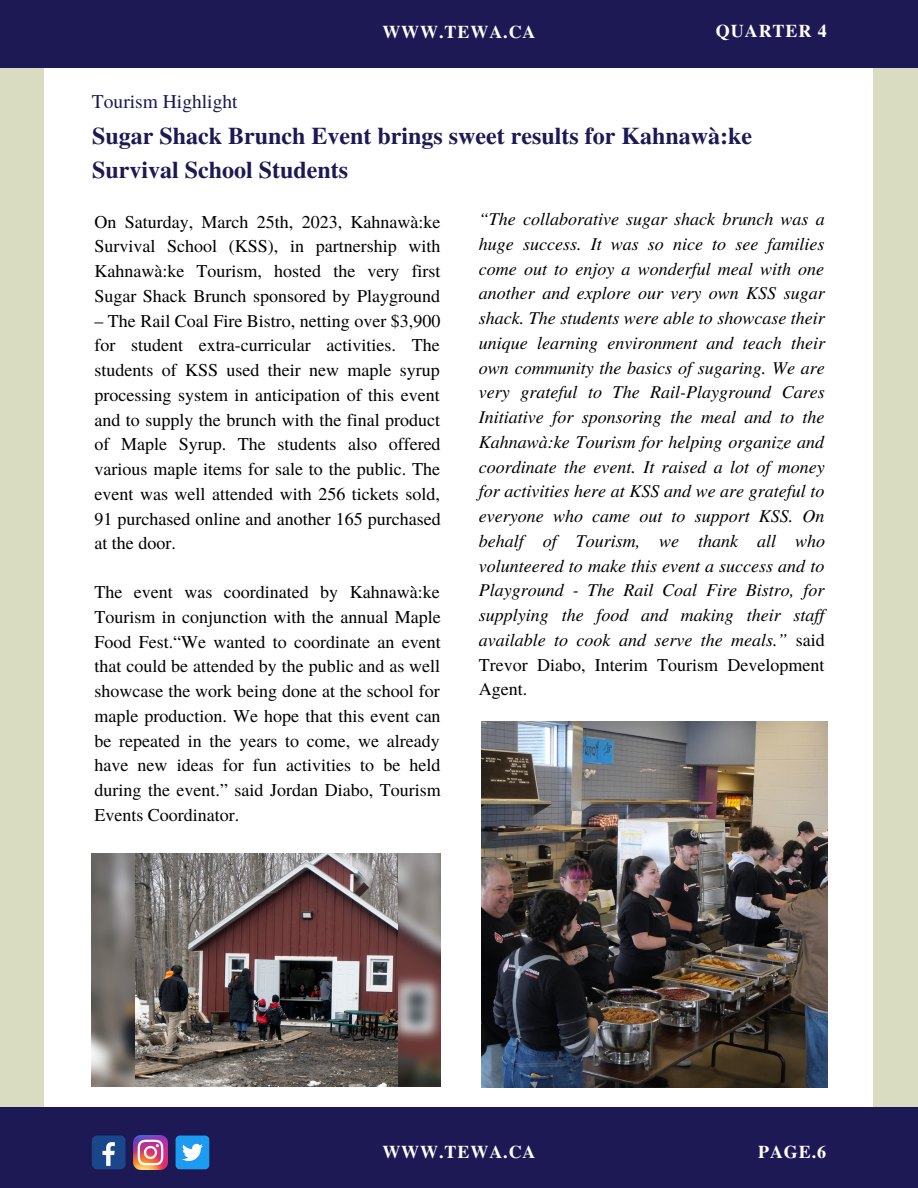
<style>
.page{position:relative;width:918px;height:1188px;background:#dadcc1}
.page>*{position:absolute;margin:0;border:0;box-sizing:border-box;transform-origin:0 0}
.t1{font:700 24px/33.8px "Te X Gyre Termes";color:#1d1954}
.t2{font:19.5px "Te X Gyre Termes";color:#1d1954}
.t3{font:18px/24.8px "Te X Gyre Termes";color:#000;text-align:justify}
.t4{font:italic 18px/24.8px "Te X Gyre Termes";color:#000;text-align:justify}
.t5{font:700 18px "Te X Gyre Termes";letter-spacing:.05em;color:#fff}
.s1{font-style:normal}
</style>
<div class="page">
<div style="left:45px;top:0;width:828px;height:1188px;background:#fff"></div>
<div style="left:0;top:0;width:918px;height:68px;background:#1d1954"></div>
<div style="left:0;top:1107px;width:918px;height:81px;background:#1d1954"></div>
<div style="left:92px;top:1136px;width:34px;height:33px;background:#1a4789;border-radius:5px"></div>
<svg style="left:102px;top:1142px;width:13px;height:24px"></svg>
<img style="left:133px;top:1136px;width:34px;height:33px">
<div style="left:176px;top:1136px;width:33px;height:33px;background:#1d9bf0;border-radius:4px"></div>
<svg style="left:182px;top:1144px;width:21px;height:17px"></svg>
<img style="left:92px;top:854px;width:348px;height:233px">
<img style="left:135px;top:854px;width:262px;height:233px">
<img style="left:481px;top:722px;width:347px;height:365px">
<p class="t5" style="left:382px;top:18px;width:155px">WWW.TEWA.CA</p>
<p class="t5" style="left:716px;top:17px;width:112px">QUARTER 4</p>
<p class="t2" style="left:92px;top:87px;width:147px">Tourism Highlight</p>
<p class="t1" style="left:92px;top:118px;width:661px">Sugar Shack Brunch Event brings sweet results for Kahnawà:ke<br>Survival School Students</p>
<p class="t3" style="left:94px;top:208px;width:348px">On Saturday, March 25th, 2023, Kahnawà:ke Survival School (KSS), in partnership with Kahnawà:ke Tourism, hosted the very first Sugar Shack Brunch sponsored by Playground</p>
<p class="t3" style="left:94px;top:307px;width:348px">– The Rail Coal Fire Bistro, netting over $3,900 for student extra-curricular activities. The students of KSS used their new maple syrup processing system in anticipation of this event and to supply the brunch with the final product of Maple Syrup. The students also offered various maple items for sale to the public. The event was well attended with 256 tickets sold, 91 purchased online and another 165 purchased at the door.</p>
<p class="t3" style="left:94px;top:579px;width:348px">The event was coordinated by Kahnawà:ke Tourism in conjunction with the annual Maple Food Fest.“We wanted to coordinate an event that could be attended by the public and as well showcase the work being done at the school for maple production. We hope that this event can be repeated in the years to come, we already have new ideas for fun activities to be held during the event.” said Jordan Diabo, Tourism Events Coordinator.</p>
<p class="t4" style="left:479px;top:206px;width:348px">“The collaborative sugar shack brunch was a huge success. It was so nice to see families come out to enjoy a wonderful meal with one another and explore our very own KSS sugar shack. The students were able to showcase their unique learning environment and teach their own community the basics of sugaring. We are very grateful to The Rail-Playground Cares Initiative for sponsoring the meal and to the Kahnawà:ke Tourism for helping organize and coordinate the event. It raised a lot of money for activities here at KSS and we are grateful to everyone who came out to support KSS. On behalf of Tourism, we thank all who volunteered to make this event a success and to Playground - The Rail Coal Fire Bistro, for supplying the food and making their staff available to cook and serve the meals.” <span class="s1">said Trevor Diabo, Interim Tourism Development Agent.</span></p>
<p class="t5" style="left:382px;top:1138px;width:155px">WWW.TEWA.CA</p>
<p class="t5" style="left:758px;top:1138px;width:70px">PAGE.6</p>
</div>
